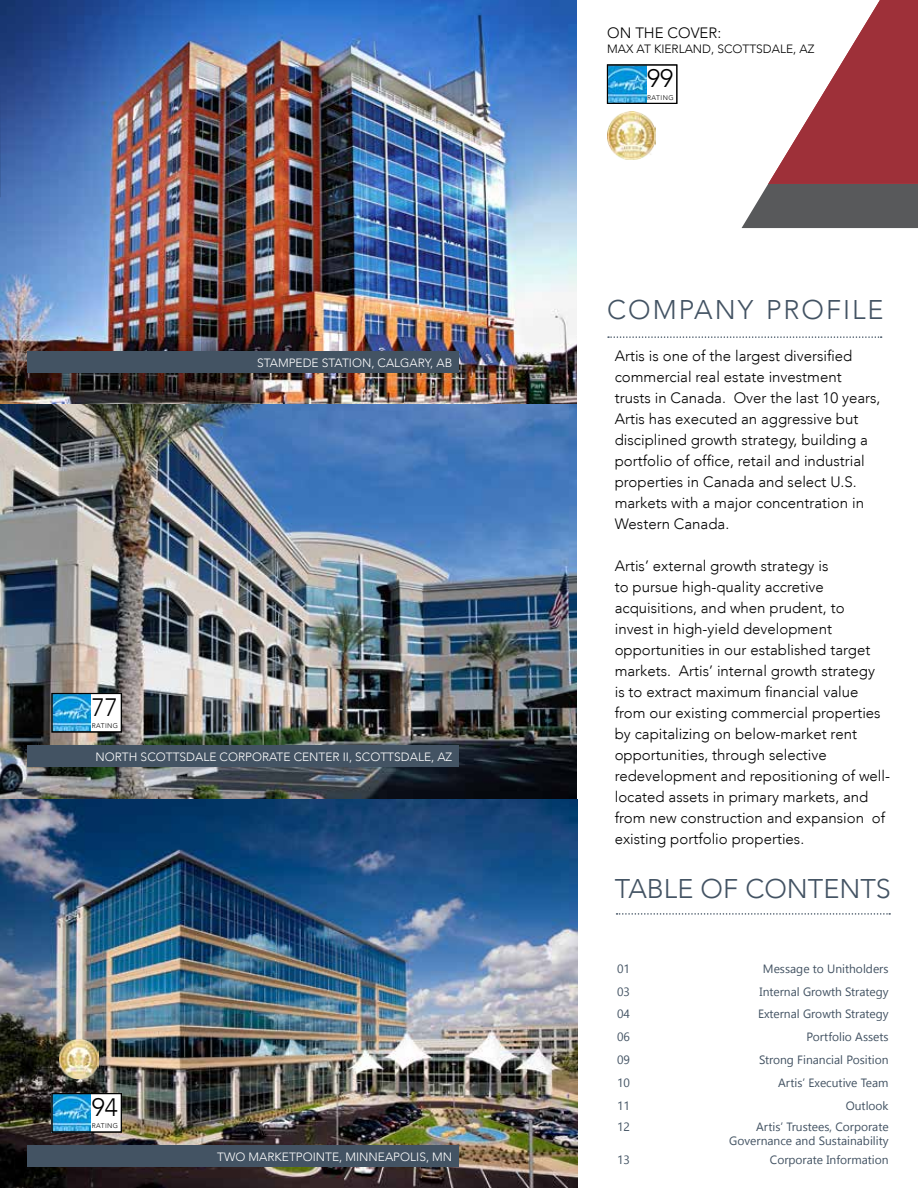
<style>
.page{position:relative;width:918px;height:1188px;background:#fff}
.page>*{position:absolute;margin:0;border:0;box-sizing:border-box;transform-origin:0 0}
.t1{font:300 27px "Avenir LT";color:#435363}
.t2{font:300 27px "Avenir LT";letter-spacing:.075em;color:#435363}
.t3{font:300 25.2px "Avenir LT";color:#000}
.t4{font:300 15px/21px "Avenir LT";color:#000}
.t5{font:300 12px "Avenir LT";color:#fff}
.t6{font:12px "Segoe UI Symbol";color:#435363}
.t7{font:300 12px "Avenir LT";color:#000}
.t8{font:300 6.75px "Avenir LT";letter-spacing:.065em;color:#000}
</style>
<div class="page">
<img style="left:0;top:0;width:577px;height:405px">
<img style="left:0;top:405px;width:577px;height:395px">
<svg style="left:0;top:81px;width:1px;height:116px"></svg>
<div style="left:27px;top:351px;width:432px;height:22px;background:#435363"></div>
<img style="left:0;top:800px;width:577px;height:388px">
<div style="left:27px;top:745px;width:432px;height:22px;background:#435363"></div>
<div style="left:27px;top:1146px;width:432px;height:21px;background:#435363"></div>
<svg style="left:617px;top:913px;width:273px;height:2px"></svg>
<img style="left:607px;top:111px;width:49px;height:49px">
<svg style="left:607px;top:67px;width:70px;height:37px"></svg>
<div style="left:607px;top:65px;width:70px;height:38px;border:1px solid #000"></div>
<svg style="left:52px;top:693px;width:70px;height:39px"></svg>
<div style="left:52px;top:694px;width:69px;height:38px;border:1px solid #000"></div>
<img style="left:59px;top:1039px;width:40px;height:40px">
<svg style="left:52px;top:1093px;width:70px;height:39px"></svg>
<svg style="left:741px;top:184px;width:177px;height:45px;background:#68696a"></svg>
<img style="left:768px;top:0;width:150px;height:184px">
<svg style="left:608px;top:336px;width:274px;height:2px"></svg>
<h2 class="t3" style="left:92px;top:692px;width:28px">77</h2>
<p class="t8" style="left:92px;top:722px;width:28px">RATING</p>
<p class="t5" style="left:257px;top:355px;width:197px">STAMPEDE STATION, CALGARY, AB</p>
<p class="t5" style="left:95px;top:749px;width:358px">NORTH SCOTTSDALE CORPORATE CENTER II, SCOTTSDALE, AZ</p>
<h2 class="t3" style="left:92px;top:1092px;width:28px">94</h2>
<p class="t8" style="left:92px;top:1122px;width:28px">RATING</p>
<p class="t5" style="left:217px;top:1150px;width:237px">TWO MARKETPOINTE, MINNEAPOLIS, MN</p>
<p class="t4" style="left:607px;top:23px;width:115px">ON THE COVER:</p>
<p class="t7" style="left:607px;top:42px;width:209px">MAX AT KIERLAND, SCOTTSDALE, AZ</p>
<h2 class="t3" style="left:647px;top:64px;width:28px">99</h2>
<p class="t8" style="left:647px;top:93px;width:28px">RATING</p>
<h1 class="t2" style="left:607px;top:294px;width:278px">COMPANY PROFILE</h1>
<p class="t4" style="left:615px;top:345px;width:267px">Artis is one of the largest diversified commercial real estate investment trusts in Canada. Over the last 10 years, Artis has executed an aggressive but disciplined growth strategy, building a portfolio of office, retail and industrial properties in Canada and select U.S. markets with a major concentration in Western Canada.</p>
<p class="t4" style="left:615px;top:555px;width:277px">Artis’ external growth strategy is<br>to pursue high-quality accretive acquisitions, and when prudent, to<br>invest in high-yield development opportunities in our established target markets. Artis’ internal growth strategy<br>is to extract maximum financial value from our existing commercial properties by capitalizing on below-market rent opportunities, through selective redevelopment and repositioning of well&shy;located assets in primary markets, and from new construction and expansion of existing portfolio properties.</p>
<h1 class="t1" style="left:615px;top:873px;width:278px">TABLE OF CONTENTS</h1>
<p class="t6" style="left:763px;top:984px;width:38px">■▼ ■●</p>
<p class="t6" style="left:770px;top:1007px;width:32px">▼ ■●</p>
<p class="t6" style="left:813px;top:961px;width:55px">▼□ ■▼ □●</p>
<p class="t6" style="left:813px;top:1030px;width:77px">□▼□●□ ▲▲ ▼▲</p>
<p class="t6" style="left:765px;top:1053px;width:23px">▼ □■</p>
<p class="t6" style="left:806px;top:1053px;width:84px">■ ■ ● □▲▼□■</p>
<p class="t6" style="left:832px;top:1076px;width:21px">◆▼❖</p>
<p class="t6" style="left:855px;top:1099px;width:29px">◆▼●□□</p>
<p class="t6" style="left:796px;top:1120px;width:88px">◆▲▼ ▲ □□▼</p>
<p class="t6" style="left:738px;top:1134px;width:44px">□❖ ■■</p>
<p class="t6" style="left:802px;top:1134px;width:57px">■ ◆▲▼ ■</p>
<p class="t6" style="left:777px;top:1152px;width:71px">□□▼ ■□</p>
<p class="t6" style="left:868px;top:1152px;width:22px">▼□■</p>
</div>
